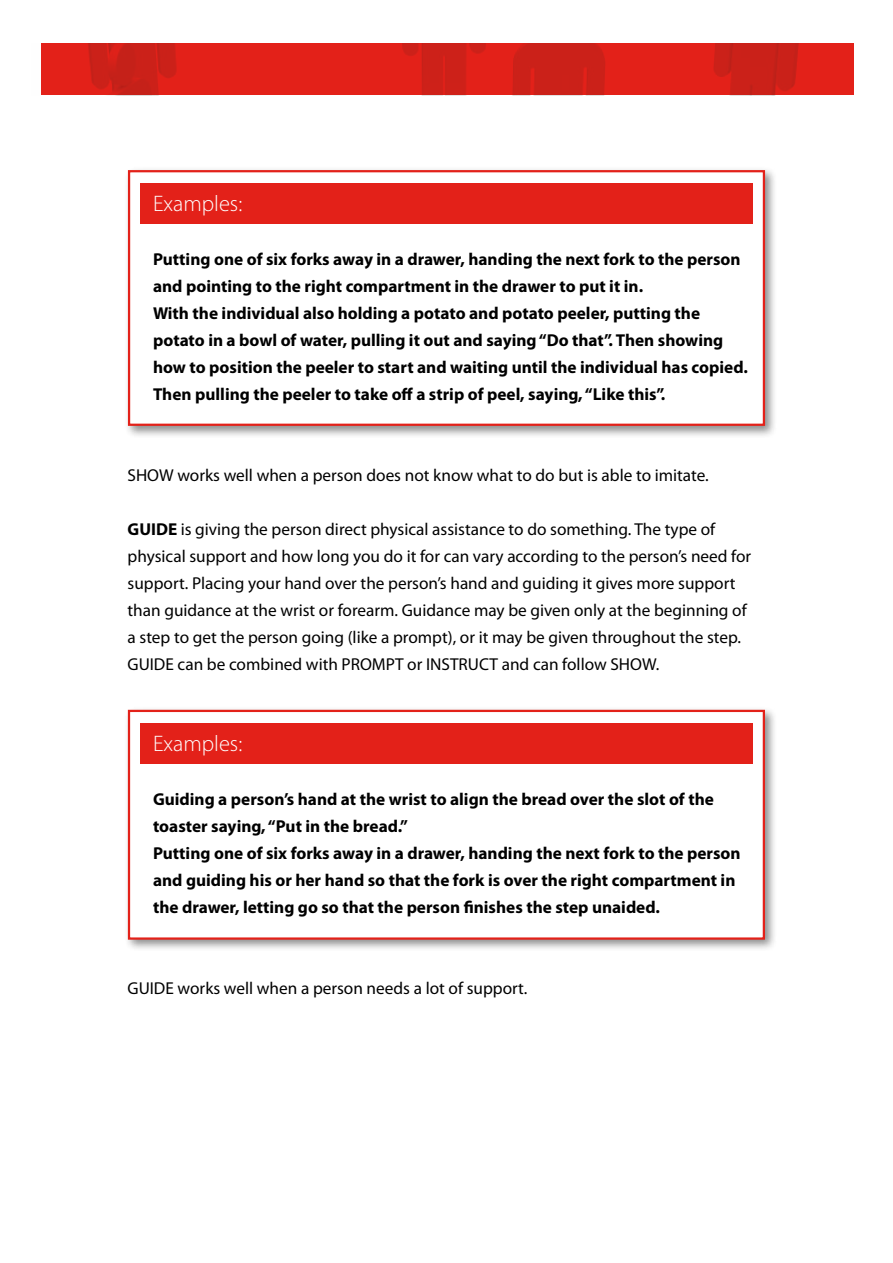
<style>
.page{position:relative;width:893px;height:1263px;background:#fff}
.page>*{position:absolute;margin:0;border:0;box-sizing:border-box;transform-origin:0 0}
.t1{font:300 22.5px "Myriad Pro";color:#fff}
.t2{font:700 17.25px/27px "Myriad Pro";color:#000}
.t3{font:17.25px/27px "Myriad Pro";color:#000}
.s1{font-weight:700}
</style>
<div class="page">
<img style="left:41px;top:43px;width:802px;height:53px">
<div style="left:124px;top:706px;width:653px;height:246px;background:#000;opacity:.45"></div>
<div style="left:128px;top:710px;width:637px;height:230px;background:#fff;border:2px solid #e32119"></div>
<div style="left:140px;top:723px;width:613px;height:40px;background:#e32119"></div>
<div style="left:124px;top:166px;width:653px;height:272px;background:#000;opacity:.45"></div>
<div style="left:128px;top:170px;width:637px;height:256px;background:#fff;border:2px solid #e32119"></div>
<div style="left:140px;top:183px;width:613px;height:41px;background:#e32119"></div>
<h1 class="t1" style="left:153px;top:191px;width:91px">Examples:</h1>
<p class="t2" style="left:153px;top:245px;width:596px">Putting one of six forks away in a drawer, handing the next fork to the person and pointing to the right compartment in the drawer to put it in.<br>With the individual also holding a potato and potato peeler, putting the potato in a bowl of water, pulling it out and saying “Do that”. Then showing how to position the peeler to start and waiting until the individual has copied.<br>Then pulling the peeler to take off a strip of peel, saying, “Like this”.</p>
<p class="t3" style="left:128px;top:462px;width:583px">SHOW works well when a person does not know what to do but is able to imitate.</p>
<p class="t3" style="left:128px;top:516px;width:625px"><span class="s1">GUIDE</span> is giving the person direct physical assistance to do something. The type of physical support and how long you do it for can vary according to the person’s need for support. Placing your hand over the person’s hand and guiding it gives more support than guidance at the wrist or forearm. Guidance may be given only at the beginning of a step to get the person going (like a prompt), or it may be given throughout the step.<br>GUIDE can be combined with PROMPT or INSTRUCT and can follow SHOW.</p>
<h1 class="t1" style="left:153px;top:731px;width:91px">Examples:</h1>
<p class="t2" style="left:153px;top:785px;width:589px">Guiding a person’s hand at the wrist to align the bread over the slot of the toaster saying, “Put in the bread.”<br>Putting one of six forks away in a drawer, handing the next fork to the person and guiding his or her hand so that the fork is over the right compartment in the drawer, letting go so that the person finishes the step unaided.</p>
<p class="t3" style="left:128px;top:975px;width:401px">GUIDE works well when a person needs a lot of support.</p>
</div>
